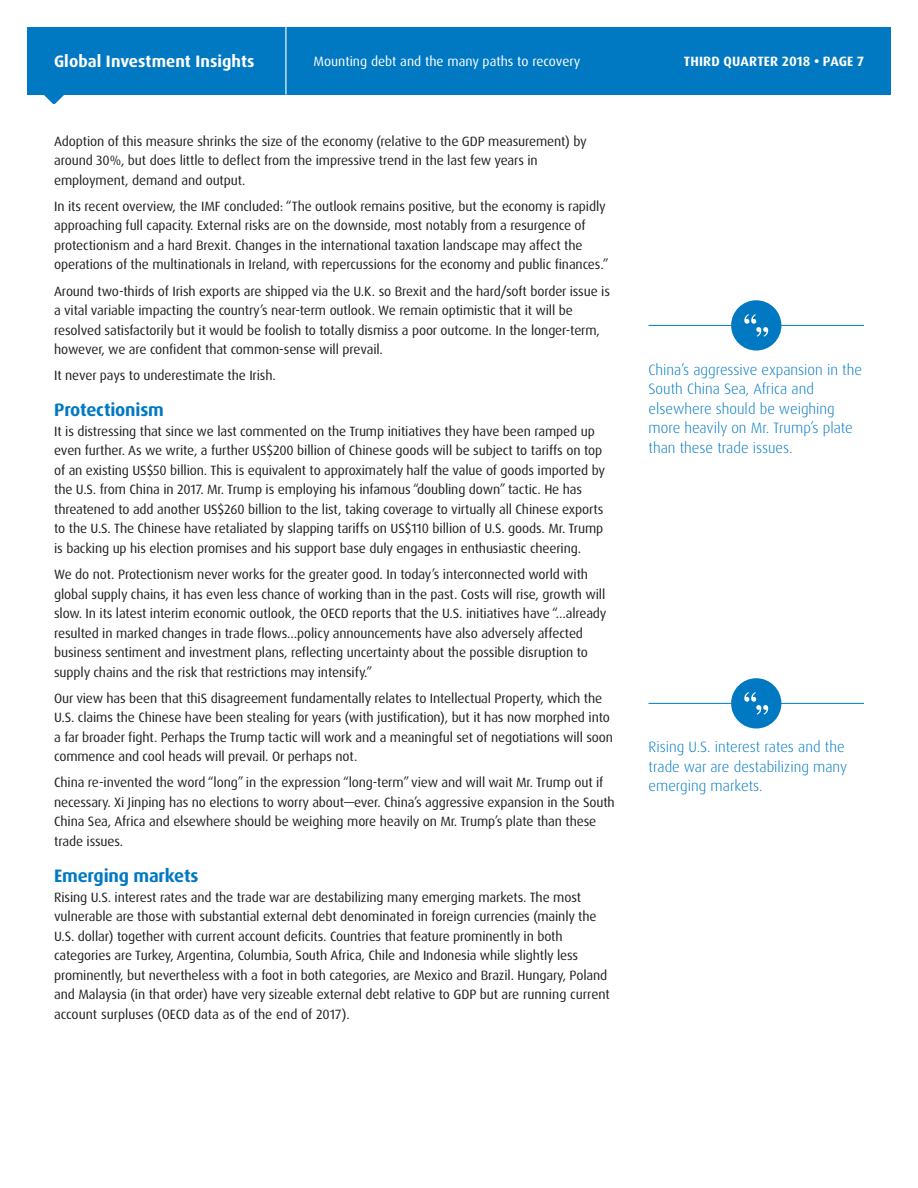
<style>
.page{position:relative;width:918px;height:1188px;background:#fff}
.page>*{position:absolute;margin:0;border:0;box-sizing:border-box;transform-origin:0 0}
.t1{font:700 18px "Dax OT";letter-spacing:-.01em;color:#0079c2}
.t2{font:700 16.5px "Dax OT";letter-spacing:.005em;color:#fff}
.t3{font:300 15px/19.5px "Dax OT";color:#0079c2}
.t4{font:13.5px/19.5px "Dax OT";letter-spacing:-.01em;color:#231f20}
.t5{font:13.5px "Dax OT";color:#fff}
.t6{font:700 13.5px "Dax OT";letter-spacing:.01em;color:#fff}
</style>
<div class="page">
<div style="left:243px;top:27px;width:648px;height:67px;background:#0079c2"></div>
<div style="left:27px;top:27px;width:216px;height:67px;background:#0079c2"></div>
<svg style="left:43px;top:94px;width:22px;height:10px"></svg>
<hr style="left:285px;top:27px;width:1px;height:67px;background:#fff">
<hr style="left:649px;top:325px;width:215px;height:1px;background:#0079c2">
<hr style="left:649px;top:703px;width:215px;height:1px;background:#0079c2">
<div style="left:731px;top:300px;width:50px;height:51px;background:#0079c2;border-radius:50%"></div>
<svg style="left:744px;top:314px;width:24px;height:23px"></svg>
<div style="left:731px;top:678px;width:50px;height:51px;background:#0079c2;border-radius:50%"></div>
<svg style="left:744px;top:692px;width:24px;height:23px"></svg>
<p class="t2" style="left:54px;top:51px;width:202px">Global Investment Insights</p>
<p class="t5" style="left:314px;top:53px;width:268px">Mounting debt and the many paths to recovery</p>
<p class="t6" style="left:684px;top:53px;width:182px">THIRD QUARTER 2018 • PAGE 7</p>
<p class="t4" style="left:54px;top:131px;width:534px">Adoption of this measure shrinks the size of the economy (relative to the GDP measurement) by around 30%, but does little to deflect from the impressive trend in the last few years in employment, demand and output.</p>
<p class="t4" style="left:54px;top:197px;width:556px">In its recent overview, the IMF concluded: “The outlook remains positive, but the economy is rapidly approaching full capacity. External risks are on the downside, most notably from a resurgence of protectionism and a hard Brexit. Changes in the international taxation landscape may affect the operations of the multinationals in Ireland, with repercussions for the economy and public finances.”</p>
<p class="t4" style="left:54px;top:281px;width:557px">Around two-thirds of Irish exports are shipped via the U.K. so Brexit and the hard/soft border issue is a vital variable impacting the country’s near-term outlook. We remain optimistic that it will be resolved satisfactorily but it would be foolish to totally dismiss a poor outcome. In the longer-term, however, we are confident that common-sense will prevail.</p>
<p class="t4" style="left:54px;top:366px;width:223px">It never pays to underestimate the Irish.</p>
<h1 class="t1" style="left:54px;top:399px;width:111px">Protectionism</h1>
<p class="t4" style="left:54px;top:422px;width:553px">It is distressing that since we last commented on the Trump initiatives they have been ramped up even further. As we write, a further US$200 billion of Chinese goods will be subject to tariffs on top of an existing US$50 billion. This is equivalent to approximately half the value of goods imported by the U.S. from China in 2017. Mr. Trump is employing his infamous “doubling down” tactic. He has threatened to add another US$260 billion to the list, taking coverage to virtually all Chinese exports to the U.S. The Chinese have retaliated by slapping tariffs on US$110 billion of U.S. goods. Mr. Trump is backing up his election promises and his support base duly engages in enthusiastic cheering.</p>
<p class="t4" style="left:54px;top:565px;width:554px">We do not. Protectionism never works for the greater good. In today’s interconnected world with global supply chains, it has even less chance of working than in the past. Costs will rise, growth will slow. In its latest interim economic outlook, the OECD reports that the U.S. initiatives have “…already resulted in marked changes in trade flows…policy announcements have also adversely affected business sentiment and investment plans, reflecting uncertainty about the possible disruption to supply chains and the risk that restrictions may intensify.”</p>
<p class="t4" style="left:54px;top:688px;width:560px">Our view has been that thiS disagreement fundamentally relates to Intellectual Property, which the U.S. claims the Chinese have been stealing for years (with justification), but it has now morphed into a far broader fight. Perhaps the Trump tactic will work and a meaningful set of negotiations will soon commence and cool heads will prevail. Or perhaps not.</p>
<p class="t4" style="left:54px;top:773px;width:562px">China re-invented the word “long” in the expression “long-term” view and will wait Mr. Trump out if necessary. Xi Jinping has no elections to worry about—ever. China’s aggressive expansion in the South China Sea, Africa and elsewhere should be weighing more heavily on Mr. Trump’s plate than these trade issues.</p>
<h1 class="t1" style="left:54px;top:864px;width:146px">Emerging markets</h1>
<p class="t4" style="left:54px;top:887px;width:557px">Rising U.S. interest rates and the trade war are destabilizing many emerging markets. The most vulnerable are those with substantial external debt denominated in foreign currencies (mainly the U.S. dollar) together with current account deficits. Countries that feature prominently in both categories are Turkey, Argentina, Columbia, South Africa, Chile and Indonesia while slightly less prominently, but nevertheless with a foot in both categories, are Mexico and Brazil. Hungary, Poland and Malaysia (in that order) have very sizeable external debt relative to GDP but are running current account surpluses (OECD data as of the end of 2017).</p>
<p class="t3" style="left:649px;top:360px;width:215px">China’s aggressive expansion in the<br>South China Sea, Africa and elsewhere should be weighing more heavily on Mr. Trump’s plate than these trade issues.</p>
<p class="t3" style="left:649px;top:738px;width:200px">Rising U.S. interest rates and the trade war are destabilizing many emerging markets.</p>
</div>
